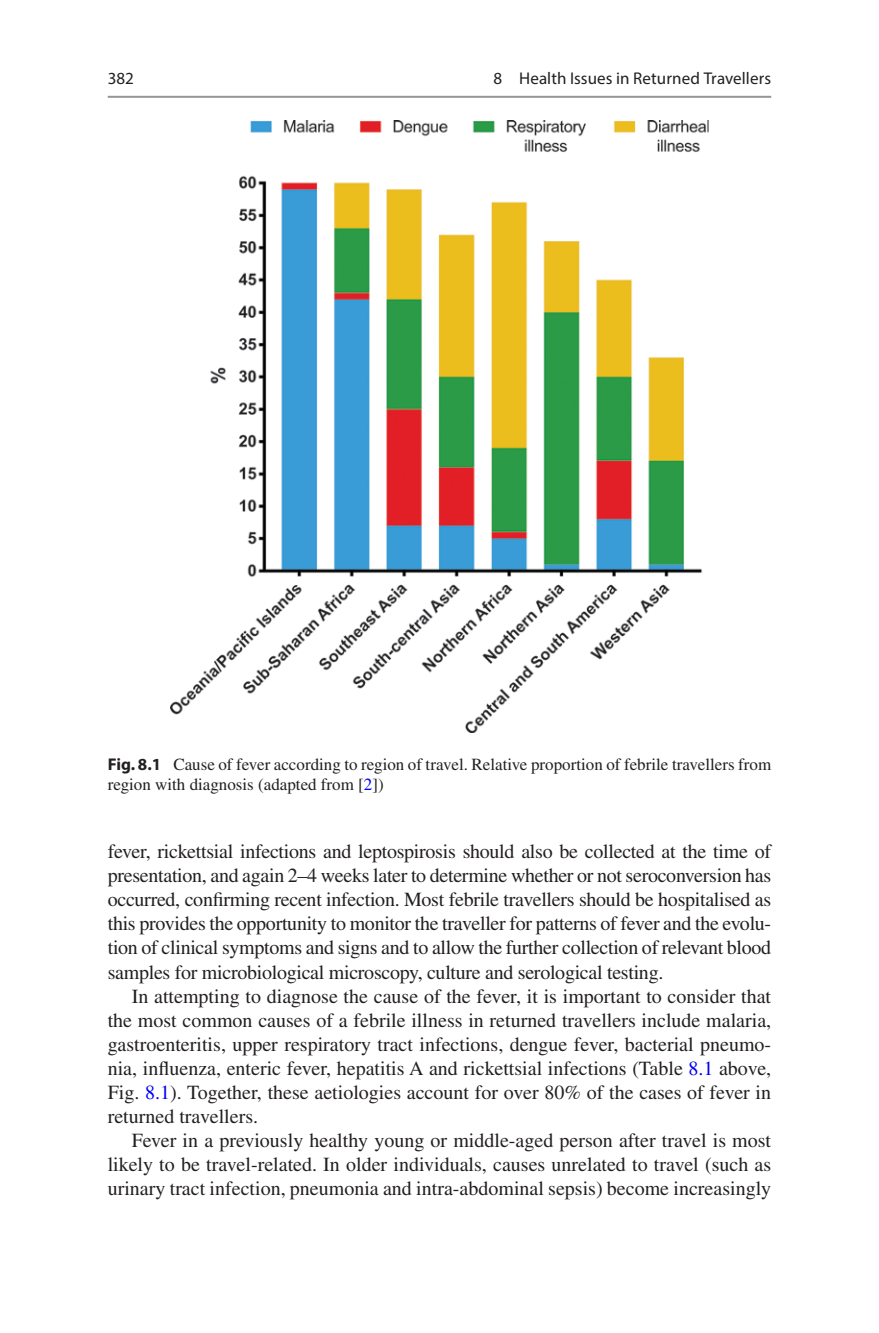
<style>
.page{position:relative;width:879px;height:1333px;background:#fff}
.page>*{position:absolute;margin:0;border:0;box-sizing:border-box;transform-origin:0 0}
.t1{font:20px/24px "Pqwmpd Times LT Std";color:#231f20;text-align:justify}
.t2{font:17px/20px "Pqwmpd Times LT Std";color:#231f20}
.t3{font:17px "Jdrlqd Myriad Pro";letter-spacing:.005em;color:#231f20}
.t4{font:17px "Qhftlm Myriad Pro";color:#231f20}
.s1{font-family:"Rqmvhd Myriad Pro";font-weight:700}
.s2{color:#0000fa}
</style>
<div class="page">
<img style="left:170px;top:121px;width:539px;height:612px">
<hr style="left:108px;top:96px;width:663px;height:2px;background:#939598">
<p class="t4" style="left:108px;top:68px;width:28px">382</p>
<p class="t3" style="left:493px;top:68px;width:279px">8 Health Issues in Returned Travellers</p>
<p class="t2" style="left:108px;top:754px;width:665px"><span class="s1">Fig. 8.1</span> Cause of fever according to region of travel. Relative proportion of febrile travellers from region with diagnosis (adapted from [<span class="s2">2</span>])</p>
<p class="t1" style="left:108px;top:839px;width:665px">fever, rickettsial infections and leptospirosis should also be collected at the time of presentation, and again 2–4 weeks later to determine whether or not seroconversion has occurred, confirming recent infection. Most febrile travellers should be hospitalised as this provides the opportunity to monitor the traveller for patterns of fever and the evolu&shy;tion of clinical symptoms and signs and to allow the further collection of relevant blood samples for microbiological microscopy, culture and serological testing.</p>
<p class="t1" style="left:108px;top:983px;width:665px;text-indent:24px">In attempting to diagnose the cause of the fever, it is important to consider that the most common causes of a febrile illness in returned travellers include malaria, gastroenteritis, upper respiratory tract infections, dengue fever, bacterial pneumo&shy;nia, influenza, enteric fever, hepatitis A and rickettsial infections (Table <span class="s2">8.1</span> above, Fig. <span class="s2">8.1</span>). Together, these aetiologies account for over 80% of the cases of fever in returned travellers.</p>
<p class="t1" style="left:108px;top:1127px;width:665px;text-indent:24px">Fever in a previously healthy young or middle-aged person after travel is most likely to be travel-related. In older individuals, causes unrelated to travel (such as urinary tract infection, pneumonia and intra-abdominal sepsis) become increasingly</p>
</div>
